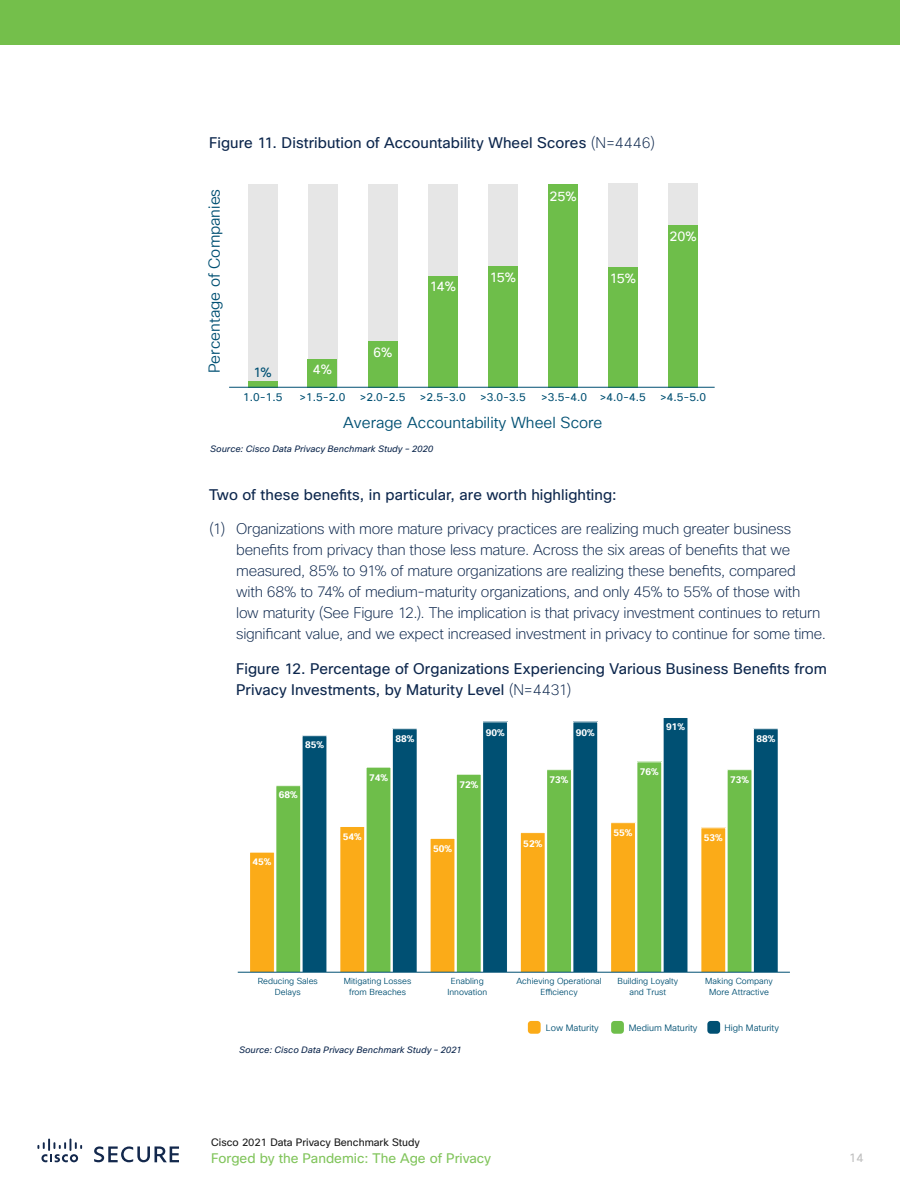
<style>
.page{position:relative;width:900px;height:1200px;background:#fff}
.page>*{position:absolute;margin:0;border:0;box-sizing:border-box;transform-origin:0 0}
.t1{font:15.45px "Cisco Sans TT Light";color:#005073}
.t2{font:200 15px/21px "Cisco Sans";letter-spacing:-.015em;color:#0d274d}
.t3{font:15px/21px "Cisco Sans";letter-spacing:.005em;color:#0d274d}
.t4{font:13.5px "Cisco Sans";color:#82c55d}
.t5{font:13.35px "Cisco Sans TT";letter-spacing:-.06em;color:#fff}
.t6{font:13.35px "Cisco Sans TT";color:#005073}
.t7{font:12px "Cisco Sans";color:#bfbfbf}
.t8{font:11.1px "Cisco Sans TT";color:#005073}
.t9{font:10.5px "Cisco Sans";color:#1a1a1a}
.t10{font:700 9.45px "Cisco Sans TT";color:#fff}
.t11{font:italic 9px "Cisco Sans";letter-spacing:.015em;color:#0d274d}
.t12{font:9px "Cisco Sans TT Light";color:#005073}
.t13{font:8.55px/10.2px "Cisco Sans TT Light";color:#005073;text-align:center}
.s1{font-weight:200}
</style>
<div class="page">
<svg style="left:94px;top:1146px;width:85px;height:16px"></svg>
<svg style="left:37px;top:1139px;width:45px;height:23px"></svg>
<div style="left:0;top:0;width:900px;height:44px;background:#74bf4b"></div>
<div style="left:549px;top:184px;width:29px;height:243px;background:#6ebe4a"></div>
<div style="left:608px;top:183px;width:29px;height:244px;background:#e6e6e6"></div>
<div style="left:668px;top:183px;width:30px;height:244px;background:#e6e6e6"></div>
<div style="left:489px;top:184px;width:29px;height:243px;background:#e6e6e6"></div>
<div style="left:428px;top:184px;width:30px;height:243px;background:#e6e6e6"></div>
<div style="left:368px;top:184px;width:29px;height:243px;background:#e6e6e6"></div>
<div style="left:308px;top:184px;width:29px;height:243px;background:#e6e6e6"></div>
<div style="left:248px;top:184px;width:29px;height:243px;background:#e6e6e6"></div>
<svg style="left:248px;top:381px;width:29px;height:6px"></svg>
<div style="left:308px;top:359px;width:29px;height:57px;background:#6ebe4a"></div>
<div style="left:368px;top:342px;width:29px;height:74px;background:#6ebe4a"></div>
<div style="left:428px;top:276px;width:29px;height:140px;background:#6ebe4a"></div>
<div style="left:488px;top:267px;width:30px;height:149px;background:#6ebe4a"></div>
<div style="left:608px;top:267px;width:29px;height:159px;background:#6ebe4a"></div>
<div style="left:669px;top:225px;width:29px;height:201px;background:#6ebe4a"></div>
<div style="left:154px;top:388px;width:653px;height:41px;background:#fff"></div>
<hr style="left:229px;top:387px;width:486px;height:1px;background:#005073">
<div style="left:250px;top:852px;width:24px;height:148px;background:#fbab18"></div>
<div style="left:249px;top:852px;width:26px;height:149px;border:1px solid #fff"></div>
<div style="left:276px;top:786px;width:25px;height:214px;background:#6ebe4a"></div>
<div style="left:275px;top:785px;width:26px;height:216px;border:1px solid #fff"></div>
<div style="left:302px;top:736px;width:25px;height:264px;background:#005073"></div>
<div style="left:340px;top:826px;width:25px;height:174px;background:#fbab18"></div>
<div style="left:339px;top:826px;width:26px;height:175px;border:1px solid #fff"></div>
<div style="left:366px;top:767px;width:25px;height:233px;background:#6ebe4a"></div>
<div style="left:392px;top:729px;width:25px;height:271px;background:#005073"></div>
<div style="left:392px;top:728px;width:26px;height:273px;border:1px solid #fff"></div>
<div style="left:430px;top:838px;width:25px;height:162px;background:#fbab18"></div>
<div style="left:456px;top:774px;width:25px;height:226px;background:#6ebe4a"></div>
<div style="left:456px;top:774px;width:26px;height:227px;border:1px solid #fff"></div>
<div style="left:483px;top:722px;width:24px;height:278px;background:#005073"></div>
<div style="left:482px;top:721px;width:26px;height:280px;border:1px solid #fff"></div>
<div style="left:520px;top:833px;width:25px;height:167px;background:#fbab18"></div>
<div style="left:520px;top:832px;width:26px;height:169px;border:1px solid #fff"></div>
<div style="left:547px;top:770px;width:24px;height:230px;background:#6ebe4a"></div>
<div style="left:546px;top:769px;width:26px;height:232px;border:1px solid #fff"></div>
<div style="left:573px;top:722px;width:25px;height:278px;background:#005073"></div>
<div style="left:572px;top:721px;width:26px;height:280px;border:1px solid #fff"></div>
<div style="left:611px;top:823px;width:24px;height:177px;background:#fbab18"></div>
<div style="left:610px;top:822px;width:26px;height:179px;border:1px solid #fff"></div>
<div style="left:637px;top:762px;width:25px;height:238px;background:#6ebe4a"></div>
<div style="left:636px;top:761px;width:26px;height:240px;border:1px solid #fff"></div>
<div style="left:663px;top:718px;width:25px;height:282px;background:#005073"></div>
<div style="left:701px;top:828px;width:25px;height:172px;background:#fbab18"></div>
<div style="left:700px;top:827px;width:26px;height:174px;border:1px solid #fff"></div>
<div style="left:727px;top:770px;width:25px;height:238px;background:#6ebe4a"></div>
<div style="left:753px;top:729px;width:25px;height:282px;background:#005073"></div>
<div style="left:753px;top:728px;width:26px;height:284px;border:1px solid #fff"></div>
<div style="left:225px;top:972px;width:565px;height:66px;background:#fff"></div>
<hr style="left:238px;top:972px;width:552px;height:1px;background:#005073">
<div style="left:611px;top:1021px;width:13px;height:13px;background:#6ebe4a;border-radius:3px"></div>
<div style="left:707px;top:1021px;width:13px;height:13px;background:#005073;border-radius:3px"></div>
<div style="left:528px;top:1021px;width:13px;height:13px;background:#fbab18;border-radius:3px"></div>
<p class="t3" style="left:209px;top:132px;width:448px">Figure 11. Distribution of Accountability Wheel Scores <span class="s1">(N=4446)</span></p>
<p class="t1" style="left:204px;top:373px;width:186px;rotate:-90deg">Percentage of Companies</p>
<p class="t6" style="left:254px;top:364px;width:20px">1%</p>
<p class="t5" style="left:313px;top:361px;width:21px">4%</p>
<p class="t5" style="left:373px;top:344px;width:21px">6%</p>
<p class="t5" style="left:430px;top:278px;width:28px">14%</p>
<p class="t5" style="left:550px;top:187px;width:29px">25%</p>
<p class="t5" style="left:490px;top:269px;width:28px">15%</p>
<p class="t5" style="left:610px;top:270px;width:28px">15%</p>
<p class="t5" style="left:670px;top:228px;width:29px">20%</p>
<p class="t8" style="left:243px;top:390px;width:41px">1.0-1.5</p>
<p class="t8" style="left:300px;top:390px;width:47px">&gt;1.5-2.0</p>
<p class="t8" style="left:360px;top:390px;width:47px">&gt;2.0-2.5</p>
<p class="t8" style="left:420px;top:390px;width:47px">&gt;2.5-3.0</p>
<p class="t8" style="left:480px;top:390px;width:47px">&gt;3.0-3.5</p>
<p class="t8" style="left:541px;top:390px;width:106px">&gt;3.5-4.0 &gt;4.0-4.5</p>
<p class="t8" style="left:660px;top:390px;width:47px">&gt;4.5-5.0</p>
<p class="t1" style="left:343px;top:413px;width:261px">Average Accountability Wheel Score</p>
<p class="t11" style="left:210px;top:443px;width:224px">Source: Cisco Data Privacy Benchmark Study – 2020</p>
<p class="t3" style="left:209px;top:484px;width:409px">Two of these benefits, in particular, are worth highlighting:</p>
<p class="t2" style="left:236px;top:518px;width:592px;text-indent:-27px">(1) Organizations with more mature privacy practices are realizing much greater business benefits from privacy than those less mature. Across the six areas of benefits that we measured, 85% to 91% of mature organizations are realizing these benefits, compared with 68% to 74% of medium-maturity organizations, and only 45% to 55% of those with low maturity (See Figure 12.). The implication is that privacy investment continues to return significant value, and we expect increased investment in privacy to continue for some time.</p>
<p class="t3" style="left:236px;top:658px;width:592px">Figure 12. Percentage of Organizations Experiencing Various Business Benefits from<br>Privacy Investments, by Maturity Level <span class="s1">(N=4431)</span></p>
<p class="t10" style="left:305px;top:739px;width:20px">85%</p>
<p class="t10" style="left:279px;top:789px;width:20px">68%</p>
<p class="t10" style="left:253px;top:855px;width:20px">45%</p>
<p class="t10" style="left:395px;top:732px;width:20px">88%</p>
<p class="t10" style="left:369px;top:771px;width:20px">74%</p>
<p class="t10" style="left:343px;top:831px;width:20px">54%</p>
<p class="t10" style="left:486px;top:726px;width:20px">90%</p>
<p class="t10" style="left:459px;top:779px;width:20px">72%</p>
<p class="t10" style="left:576px;top:726px;width:20px">90%</p>
<p class="t10" style="left:550px;top:773px;width:20px">73%</p>
<p class="t10" style="left:433px;top:843px;width:20px">50%</p>
<p class="t10" style="left:523px;top:837px;width:20px">52%</p>
<p class="t10" style="left:666px;top:721px;width:20px">91%</p>
<p class="t10" style="left:640px;top:766px;width:20px">76%</p>
<p class="t10" style="left:614px;top:826px;width:20px">55%</p>
<p class="t10" style="left:756px;top:732px;width:20px">88%</p>
<p class="t10" style="left:730px;top:773px;width:20px">73%</p>
<p class="t10" style="left:704px;top:832px;width:20px">53%</p>
<p class="t13" style="left:258px;top:976px;width:62px">Reducing Sales<br>Delays</p>
<p class="t13" style="left:344px;top:976px;width:69px">Mitigating Losses from Breaches</p>
<p class="t13" style="left:447px;top:976px;width:41px">Enabling<br>Innovation</p>
<p class="t13" style="left:516px;top:976px;width:87px">Achieving Operational<br>Efficiency</p>
<p class="t13" style="left:618px;top:976px;width:62px">Building Loyalty and Trust</p>
<p class="t13" style="left:705px;top:976px;width:69px">Making Company<br>More Attractive</p>
<p class="t12" style="left:546px;top:1022px;width:54px">Low Maturity</p>
<p class="t12" style="left:629px;top:1022px;width:70px">Medium Maturity</p>
<p class="t12" style="left:725px;top:1022px;width:56px">High Maturity</p>
<p class="t11" style="left:239px;top:1044px;width:224px">Source: Cisco Data Privacy Benchmark Study – 2021</p>
<p class="t9" style="left:211px;top:1136px;width:210px">Cisco 2021 Data Privacy Benchmark Study</p>
<p class="t4" style="left:211px;top:1149px;width:281px">Forged by the Pandemic: The Age of Privacy</p>
<p class="t7" style="left:849px;top:1150px;width:16px">14</p>
</div>
